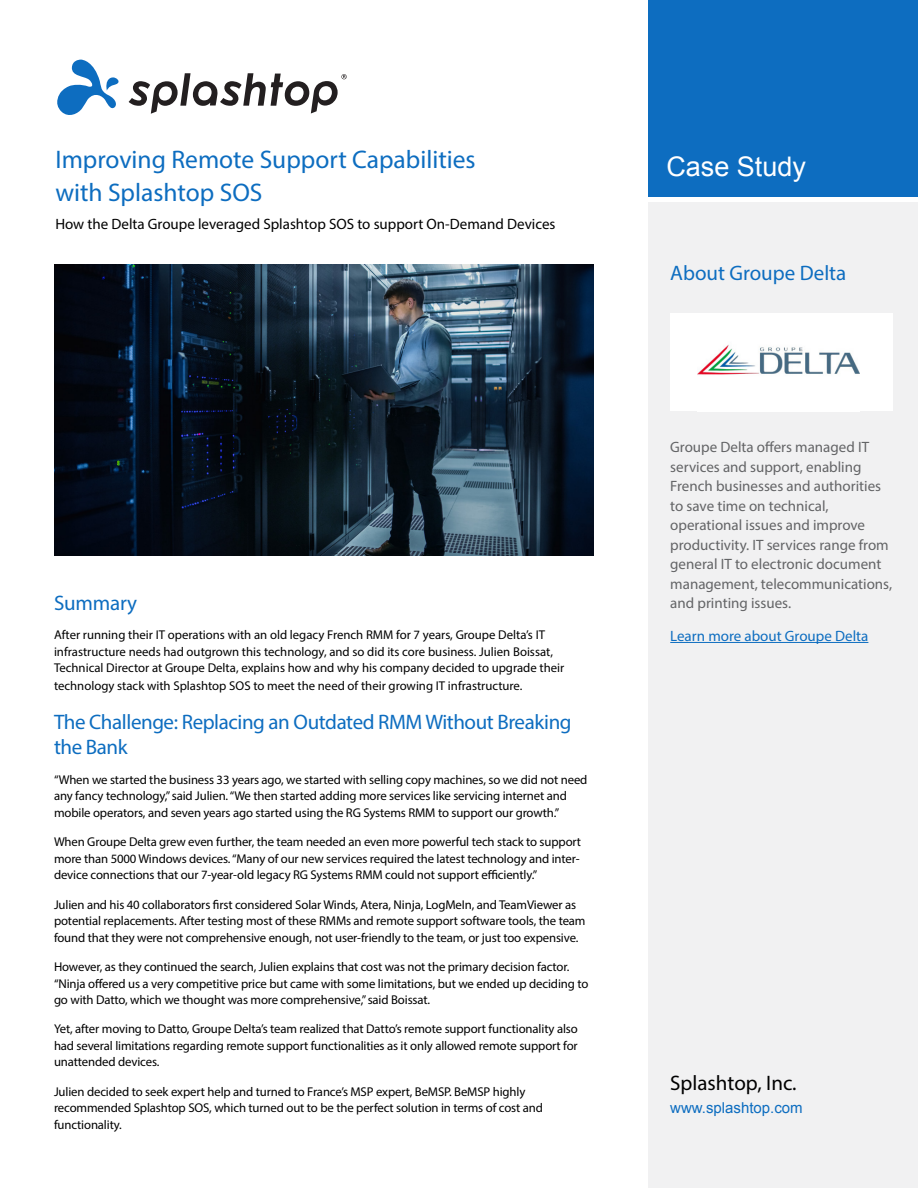
<style>
.page{position:relative;width:918px;height:1188px;background:#fff}
.page>*{position:absolute;margin:0;border:0;box-sizing:border-box;transform-origin:0 0}
.t1{font:27px "Arial";color:#fff}
.t2{font:25.5px/33px "Myriad Pro";color:#0d6dc0}
.t3{font:21px/25.5px "Myriad Pro";letter-spacing:-.02em;color:#0d6dc0}
.t4{font:21px "Myriad Pro";color:#0d6dc0}
.t5{font:21px "Myriad Pro";color:#000}
.t6{font:15px/19.5px "Myriad Pro";color:#636466}
.t7{font:15px "Myriad Pro";color:#000}
.t8{font:15px "Myriad Pro";color:#0d6dc0}
.t9{font:15px "Arial";color:#0d6dc0}
.t10{font:12.75px/16.5px "Myriad Pro";letter-spacing:-.01em;color:#000}
</style>
<div class="page">
<div style="left:648px;top:202px;width:270px;height:986px;background:#f1f1f2"></div>
<div style="left:648px;top:0;width:270px;height:197px;background:#0d6dc0"></div>
<hr style="left:670px;top:642px;width:198px;height:1px;background:#0d6dc0">
<svg style="left:129px;top:73px;width:218px;height:41px"></svg>
<svg style="left:57px;top:60px;width:62px;height:55px"></svg>
<div style="left:670px;top:313px;width:222px;height:98px;background:#fff"></div>
<img style="left:698px;top:344px;width:161px;height:31px">
<img style="left:54px;top:265px;width:540px;height:290px">
<h2 class="t2" style="left:55px;top:142px;width:422px">Improving Remote Support Capabilities with Splashtop SOS</h2>
<p class="t7" style="left:55px;top:215px;width:502px">How the Delta Groupe leveraged Splashtop SOS to support On-Demand Devices</p>
<h3 class="t3" style="left:54px;top:590px;width:85px">Summary</h3>
<p class="t10" style="left:54px;top:626px;width:512px">After running their IT operations with an old legacy French RMM for 7 years, Groupe Delta’s IT infrastructure needs had outgrown this technology, and so did its core business. Julien Boissat,<br>Technical Director at Groupe Delta, explains how and why his company decided to upgrade their</p>
<p class="t10" style="left:54px;top:677px;width:470px">technology stack with Splashtop SOS to meet the need of their growing IT infrastructure.</p>
<h3 class="t3" style="left:54px;top:709px;width:519px">The Challenge: Replacing an Outdated RMM Without Breaking the Bank</h3>
<p class="t10" style="left:54px;top:771px;width:535px">“When we started the business 33 years ago, we started with selling copy machines, so we did not need any fancy technology,” said Julien. “We then started adding more services like servicing internet and mobile operators, and seven years ago started using the RG Systems RMM to support our growth.”</p>
<p class="t10" style="left:54px;top:833px;width:529px;text-align:justify">When Groupe Delta grew even further, the team needed an even more powerful tech stack to support more than 5000 Windows devices. “Many of our new services required the latest technology and inter&shy;device connections that our 7-year-old legacy RG Systems RMM could not support efficiently.”</p>
<p class="t10" style="left:54px;top:896px;width:533px">Julien and his 40 collaborators first considered Solar Winds, Atera, Ninja, LogMeIn, and TeamViewer as potential replacements. After testing most of these RMMs and remote support software tools, the team found that they were not comprehensive enough, not user-friendly to the team, or just too expensive.</p>
<p class="t10" style="left:54px;top:958px;width:536px">However, as they continued the search, Julien explains that cost was not the primary decision factor. “Ninja offered us a very competitive price but came with some limitations, but we ended up deciding to go with Datto, which we thought was more comprehensive,” said Boissat.</p>
<p class="t10" style="left:54px;top:1021px;width:525px;text-align:justify">Yet, after moving to Datto, Groupe Delta’s team realized that Datto’s remote support functionality also had several limitations regarding remote support functionalities as it only allowed remote support for unattended devices.</p>
<p class="t10" style="left:54px;top:1083px;width:491px">Julien decided to seek expert help and turned to France’s MSP expert, BeMSP. BeMSP highly recommended Splashtop SOS, which turned out to be the perfect solution in terms of cost and functionality.</p>
<h1 class="t1" style="left:666px;top:148px;width:141px">Case Study</h1>
<h3 class="t4" style="left:670px;top:260px;width:178px">About Groupe Delta</h3>
<p class="t6" style="left:670px;top:437px;width:223px">Groupe Delta offers managed IT services and support, enabling<br>French businesses and authorities to save time on technical, operational issues and improve productivity. IT services range from general IT to electronic document management, telecommunications, and printing issues.</p>
<p class="t8" style="left:670px;top:627px;width:200px">Learn more about Groupe Delta</p>
<h3 class="t5" style="left:670px;top:1070px;width:128px">Splashtop, Inc.</h3>
<p class="t9" style="left:670px;top:1098px;width:134px">www.splashtop.com</p>
</div>
